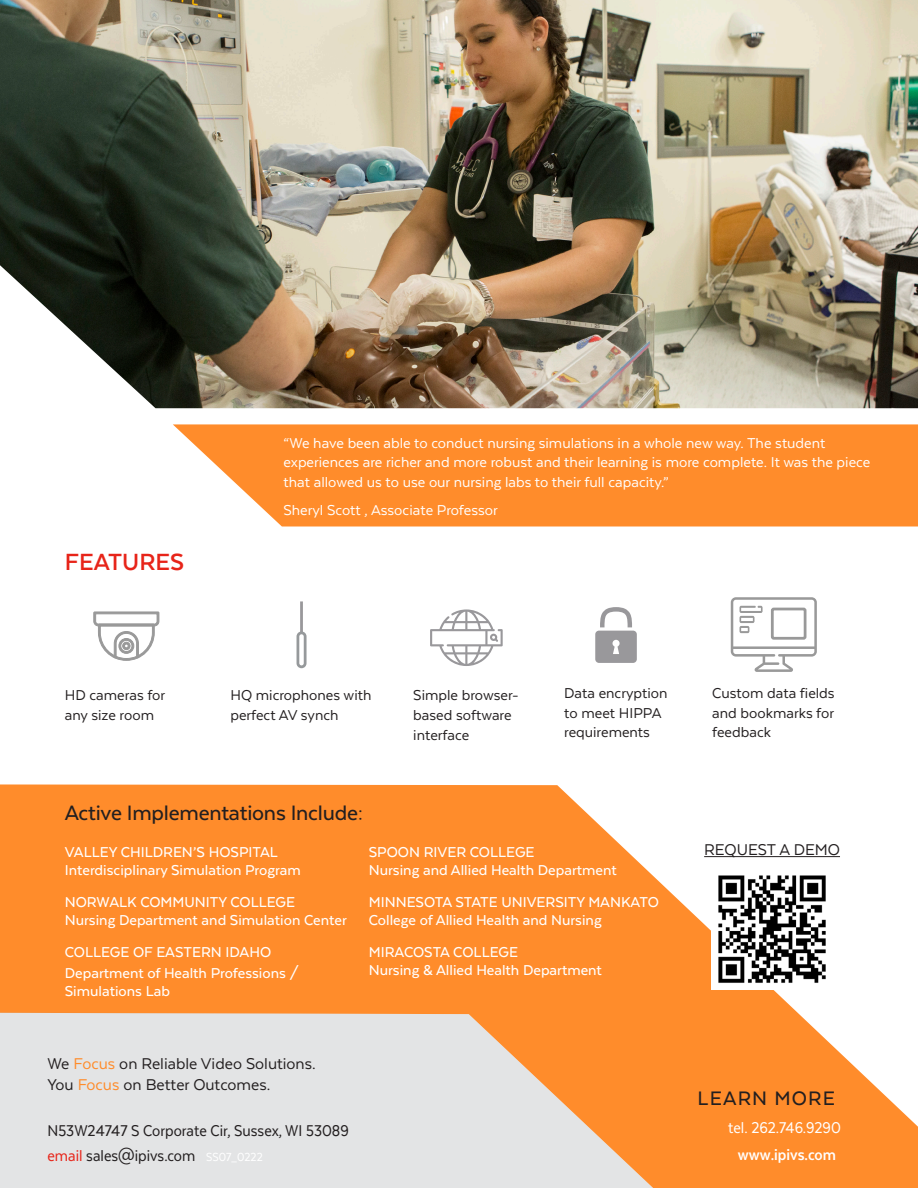
<style>
.page{position:relative;width:918px;height:1188px;background:#fff}
.page>*{position:absolute;margin:0;border:0;box-sizing:border-box;transform-origin:0 0}
.t1{font:700 27px "Texta";color:#e72419}
.t2{font:500 24px "Texta";letter-spacing:-.01em;color:#231f20}
.t3{font:500 22.5px "Texta";letter-spacing:.05em;color:#231f20}
.t4{font:18px "Texta";color:#231f20}
.t5{font:18px "Texta Narrow";color:#231f20}
.t6{font:18px "Texta Narrow";color:#fff}
.t7{font:700 18px "Texta Narrow";color:#fff}
.t8{font:500 16.5px/18px "Texta";color:#fff}
.t9{font:16.5px/19.8px "Texta";color:#fff}
.t10{font:16.5px/19.8px "Texta";color:#231f20}
.t11{font:13.5px "Texta Narrow";letter-spacing:.005em;color:#fff}
.s1{font-weight:700}
.s2{color:#ff8c2b}
.s3{color:#e72419}
</style>
<div class="page">
<svg style="left:0;top:784px;width:918px;height:404px;fill:#ff8c2b"></svg>
<svg style="left:0;top:818px;width:667px;height:370px;background:#f3b076"></svg>
<img style="left:0;top:0;width:918px;height:408px">
<svg style="left:595px;top:607px;width:42px;height:56px"></svg>
<svg style="left:430px;top:609px;width:73px;height:57px"></svg>
<svg style="left:93px;top:611px;width:67px;height:50px"></svg>
<hr style="left:300px;top:601px;width:3px;height:32px;background:#99989b">
<div style="left:297px;top:631px;width:10px;height:37px;border:3px solid #96999b;border-radius:4px"></div>
<svg style="left:731px;top:597px;width:86px;height:75px"></svg>
<div style="left:771px;top:608px;width:35px;height:32px;border:3px solid #999"></div>
<svg style="left:173px;top:424px;width:745px;height:102px;background:#ff943b"></svg>
<img style="left:712px;top:869px;width:121px;height:121px">
<hr style="left:704px;top:856px;width:136px;height:1px;background:#231f20">
<p class="t1" style="left:65px;top:548px;width:121px">FEATURES</p>
<p class="t9" style="left:284px;top:433px;width:588px">“We have been able to conduct nursing simulations in a whole new way. The student experiences are richer and more robust and their learning is more complete. It was the piece that allowed us to use our nursing labs to their full capacity.”</p>
<p class="t9" style="left:284px;top:499px;width:216px">Sheryl Scott , Associate Professor</p>
<p class="t10" style="left:65px;top:685px;width:102px">HD cameras for any size room</p>
<p class="t10" style="left:230px;top:685px;width:143px">HQ microphones with perfect AV synch</p>
<p class="t10" style="left:712px;top:683px;width:124px;text-align:justify">Custom data fields and bookmarks for feedback</p>
<p class="t10" style="left:564px;top:683px;width:105px">Data encryption to meet HIPPA requirements</p>
<p class="t10" style="left:413px;top:685px;width:107px">Simple browser&shy;based software interface</p>
<p class="t2" style="left:65px;top:801px;width:300px">Active Implementations Include<span class="s1">:</span></p>
<p class="t8" style="left:65px;top:843px;width:238px">VALLEY CHILDREN’S HOSPITAL<br>Interdisciplinary Simulation Program</p>
<p class="t8" style="left:65px;top:893px;width:284px">NORWALK COMMUNITY COLLEGE<br>Nursing Department and Simulation Center</p>
<p class="t8" style="left:65px;top:942px;width:236px;line-height:21px">COLLEGE OF EASTERN IDAHO<br>Department of Health Professions /</p>
<p class="t8" style="left:65px;top:982px;width:107px">Simulations Lab</p>
<p class="t8" style="left:369px;top:843px;width:250px">SPOON RIVER COLLEGE<br>Nursing and Allied Health Department</p>
<p class="t8" style="left:369px;top:893px;width:292px">MINNESOTA STATE UNIVERSITY MANKATO<br>College of Allied Health and Nursing</p>
<p class="t8" style="left:369px;top:943px;width:235px">MIRACOSTA COLLEGE<br>Nursing &amp; Allied Health Department</p>
<p class="t4" style="left:48px;top:1054px;width:270px">We <span class="s2">Focus</span> on Reliable Video Solutions.</p>
<p class="t4" style="left:48px;top:1076px;width:224px">You <span class="s2">Focus</span> on Better Outcomes.</p>
<p class="t5" style="left:48px;top:1121px;width:303px">N53W24747 S Corporate Cir, Sussex, WI 53089</p>
<p class="t5" style="left:48px;top:1146px;width:149px"><span class="s3">email</span> sales@ipivs.com</p>
<p class="t11" style="left:206px;top:1150px;width:58px">SS07_0222</p>
<p class="t4" style="left:704px;top:840px;width:137px">REQUEST A DEMO</p>
<p class="t3" style="left:698px;top:1086px;width:139px">LEARN MORE</p>
<p class="t6" style="left:728px;top:1119px;width:114px">tel. 262.746.9290</p>
<p class="t7" style="left:738px;top:1145px;width:99px">www.ipivs.com</p>
</div>
